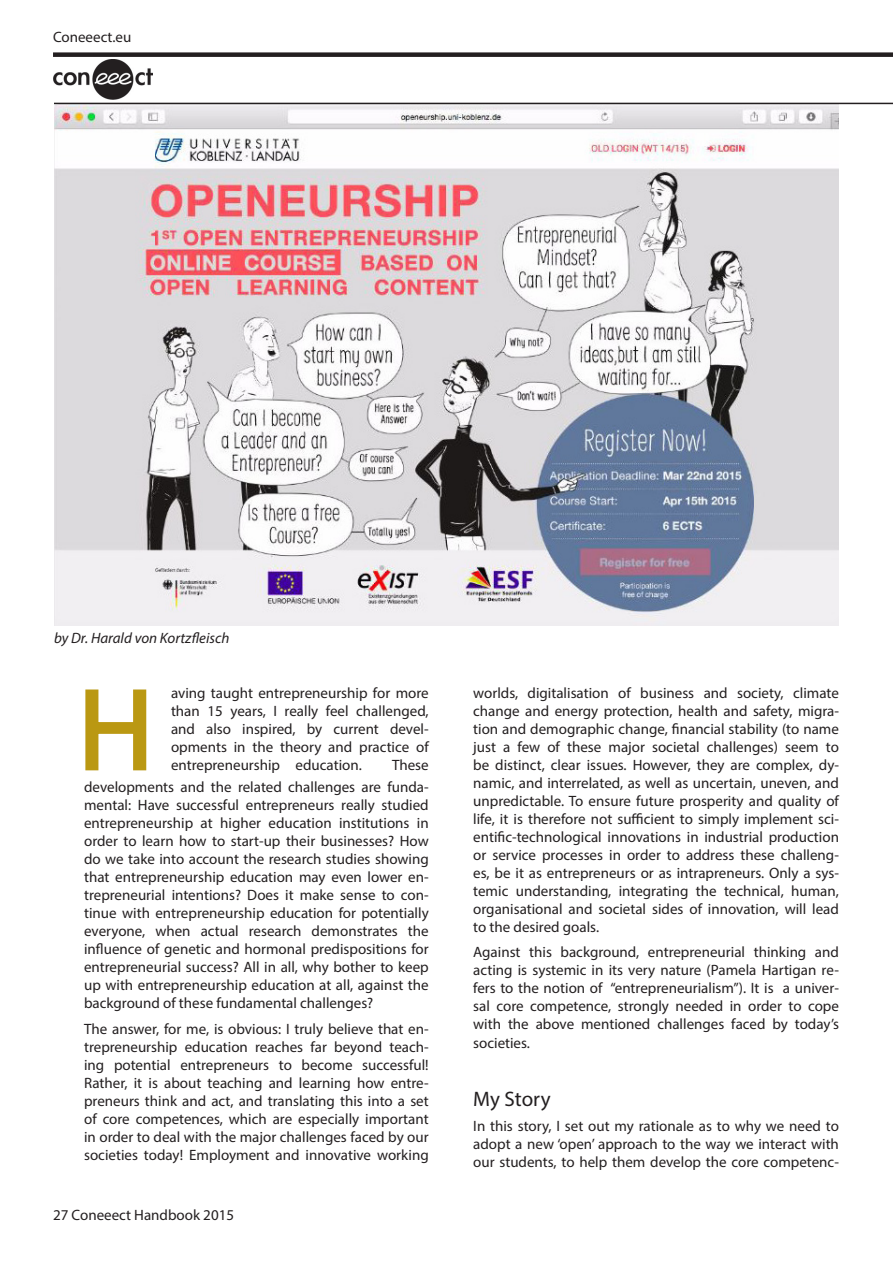
<style>
.page{position:relative;width:893px;height:1263px;background:#fff}
.page>*{position:absolute;margin:0;border:0;box-sizing:border-box;transform-origin:0 0}
.Body{font:115.5px "Myriad Pro";color:#ba9812}
.Body-2{font:21px "Myriad Pro";color:#231f20}
.Body-3{font:15px/18px "Myriad Pro";color:#231f20;text-align:justify}
.Body-4{font:italic 15px "Myriad Pro";color:#231f20}
</style>
<div class="page">
<img style="left:55px;top:105px;width:784px;height:520px">
<svg style="left:85px;top:689px;width:62px;height:82px"></svg>
<hr style="left:54px;top:103px;width:839px;height:1px;background:#231f20">
<div style="left:53px;top:52px;width:840px;height:5px;background:#231f20"></div>
<img style="left:53px;top:59px;width:99px;height:41px">
<p class="Body-3" style="left:53px;top:28px;width:80px">Coneeect.eu</p>
<p class="Body-4" style="left:54px;top:628px;width:177px">by Dr. Harald von Kortzfleisch</p>
<p class="Body" style="left:78px;top:659px;width:77px">H</p>
<p class="Body-3" style="left:171px;top:684px;width:259px">aving taught entrepreneurship for more than 15 years, I really feel challenged, and also inspired, by current devel&shy;opments in the theory and practice of entrepreneurship education.</p>
<p class="Body-3" style="left:392px;top:756px;width:38px">These</p>
<p class="Body-3" style="left:84px;top:778px;width:346px">developments and the related challenges are funda&shy;mental: Have successful entrepreneurs really studied entrepreneurship at higher education institutions in order to learn how to start-up their businesses? How do we take into account the research studies showing that entrepreneurship education may even lower en&shy;trepreneurial intentions? Does it make sense to con&shy;tinue with entrepreneurship education for potentially everyone, when actual research demonstrates the influence of genetic and hormonal predispositions for entrepreneurial success? All in all, why bother to keep up with entrepreneurship education at all, against the background of these fundamental challenges?</p>
<p class="Body-3" style="left:84px;top:1019px;width:346px">The answer, for me, is obvious: I truly believe that en&shy;trepreneurship education reaches far beyond teach&shy;ing potential entrepreneurs to become successful!<br>Rather, it is about teaching and learning how entre&shy;preneurs think and act, and translating this into a set of core competences, which are especially important in order to deal with the major challenges faced by our societies today! Employment and innovative working</p>
<p class="Body-3" style="left:53px;top:1206px;width:183px">27 Coneeect Handbook 2015</p>
<p class="Body-3" style="left:473px;top:684px;width:367px">worlds, digitalisation of business and society, climate change and energy protection, health and safety, migra&shy;tion and demographic change, financial stability (to name just a few of these major societal challenges) seem to be distinct, clear issues. However, they are complex, dy&shy;namic, and interrelated, as well as uncertain, uneven, and unpredictable. To ensure future prosperity and quality of life, it is therefore not sufficient to simply implement sci&shy;entific-technological innovations in industrial production or service processes in order to address these challeng&shy;es, be it as entrepreneurs or as intrapreneurs. Only a sys&shy;temic understanding, integrating the technical, human, organisational and societal sides of innovation, will lead to the desired goals.</p>
<p class="Body-3" style="left:473px;top:943px;width:367px">Against this background, entrepreneurial thinking and acting is systemic in its very nature (Pamela Hartigan re&shy;fers to the notion of “entrepreneurialism”). It is a univer&shy;sal core competence, strongly needed in order to cope with the above mentioned challenges faced by today’s societies.</p>
<p class="Body-2" style="left:473px;top:1086px;width:79px">My Story</p>
<p class="Body-3" style="left:473px;top:1117px;width:367px">In this story, I set out my rationale as to why we need to adopt a new ‘open’ approach to the way we interact with our students, to help them develop the core competenc-</p>
</div>
